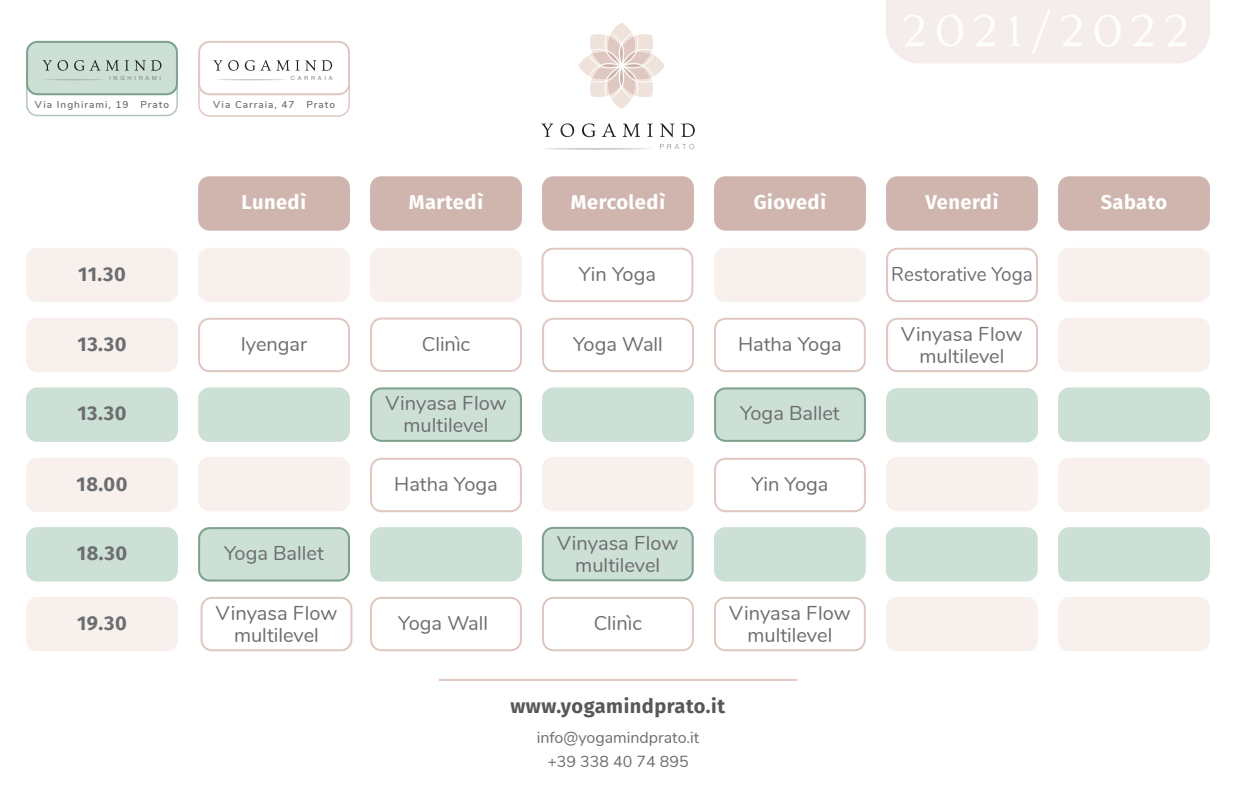
<style>
.page{position:relative;width:1236px;height:794px;background:#fff}
.page>*{position:absolute;margin:0;border:0;box-sizing:border-box;transform-origin:0 0}
.t1{font:20px/22px "Nunito";color:#6c6d70;text-align:center}
.t2{font:700 20px "Fira Sans";letter-spacing:.025em;color:#fff}
.t3{font:700 20px "Fira Sans";letter-spacing:.025em;color:#6c6d70}
.t4{font:700 20px "Fira Sans";letter-spacing:.025em;color:#57585a}
.t5{font:20px "Nunito";color:#6c6d70;scale:.94 1}
.t6{font:16px/24px "Nunito";color:#6c6d70;text-align:center}
.t7{font:600 10px "Nunito";letter-spacing:.1em;color:#6c6d70}
.t8{font:5.6px "Helvetica";letter-spacing:.5em;color:#808285}
</style>
<div class="page">
<div style="left:886px;top:0;width:324px;height:64px;background:#f4edeb"></div>
<svg style="left:541px;top:124px;width:12px;height:13px"></svg>
<svg style="left:561px;top:123px;width:13px;height:14px"></svg>
<svg style="left:582px;top:123px;width:13px;height:14px"></svg>
<svg style="left:602px;top:123px;width:14px;height:14px"></svg>
<svg style="left:623px;top:124px;width:17px;height:13px"></svg>
<svg style="left:647px;top:124px;width:6px;height:13px"></svg>
<svg style="left:660px;top:124px;width:14px;height:13px"></svg>
<svg style="left:681px;top:123px;width:14px;height:14px"></svg>
<svg style="left:552px;top:149px;width:91px;height:1px"></svg>
<svg style="left:660px;top:144px;width:34px;height:5px"></svg>
<svg style="left:578px;top:23px;width:87px;height:86px"></svg>
<hr style="left:439px;top:679px;width:358px;height:2px;background:#dfc8c2">
<div style="left:26px;top:597px;width:152px;height:54px;background:#f7f0ed;border-radius:11px"></div>
<div style="left:198px;top:176px;width:152px;height:55px;background:#cfb5ae;border-radius:11px"></div>
<div style="left:370px;top:176px;width:152px;height:55px;background:#cfb5ae;border-radius:11px"></div>
<div style="left:542px;top:176px;width:152px;height:55px;background:#cfb5ae;border-radius:11px"></div>
<div style="left:714px;top:176px;width:152px;height:55px;background:#cfb5ae;border-radius:11px"></div>
<div style="left:886px;top:176px;width:152px;height:55px;background:#cfb5ae;border-radius:11px"></div>
<div style="left:886px;top:597px;width:152px;height:54px;background:#f7f0ed;border-radius:11px"></div>
<svg style="left:542px;top:527px;width:152px;height:54px;background:#c5dacf"></svg>
<svg style="left:370px;top:387px;width:152px;height:55px;background:#c5dacf"></svg>
<svg style="left:370px;top:597px;width:152px;height:54px"></svg>
<div style="left:886px;top:388px;width:152px;height:54px;background:#cce0d5;border-radius:11px"></div>
<div style="left:542px;top:387px;width:152px;height:55px;background:#cce0d5;border-radius:11px"></div>
<div style="left:1058px;top:176px;width:152px;height:55px;background:#cfb5ae;border-radius:11px"></div>
<div style="left:1058px;top:597px;width:152px;height:54px;background:#f7f0ed;border-radius:11px"></div>
<div style="left:198px;top:387px;width:152px;height:55px;background:#cce0d5;border-radius:11px"></div>
<svg style="left:201px;top:597px;width:151px;height:54px"></svg>
<div style="left:1058px;top:387px;width:152px;height:55px;background:#cce0d5;border-radius:11px"></div>
<div style="left:26px;top:527px;width:152px;height:54px;background:#cce0d5;border-radius:11px"></div>
<svg style="left:198px;top:527px;width:152px;height:54px;background:#c5dbcf"></svg>
<div style="left:370px;top:527px;width:152px;height:54px;background:#cce0d5;border-radius:11px"></div>
<div style="left:714px;top:527px;width:152px;height:54px;background:#cce0d5;border-radius:11px"></div>
<div style="left:886px;top:527px;width:152px;height:54px;background:#cce0d5;border-radius:11px"></div>
<div style="left:1058px;top:527px;width:152px;height:54px;background:#cce0d5;border-radius:11px"></div>
<svg style="left:542px;top:597px;width:152px;height:54px"></svg>
<div style="left:26px;top:458px;width:152px;height:54px;background:#f7f0ed;border-radius:11px"></div>
<svg style="left:370px;top:458px;width:152px;height:54px"></svg>
<div style="left:1058px;top:458px;width:152px;height:54px;background:#f7f0ed;border-radius:11px"></div>
<div style="left:198px;top:457px;width:152px;height:54px;background:#f7f0ed;border-radius:11px"></div>
<div style="left:542px;top:457px;width:152px;height:54px;background:#f7f0ed;border-radius:11px"></div>
<div style="left:886px;top:457px;width:152px;height:54px;background:#f7f0ed;border-radius:11px"></div>
<div style="left:26px;top:248px;width:152px;height:54px;background:#f7f0ed;border-radius:11px"></div>
<div style="left:26px;top:318px;width:152px;height:54px;background:#f7f0ed;border-radius:11px"></div>
<svg style="left:198px;top:318px;width:152px;height:54px"></svg>
<svg style="left:542px;top:318px;width:152px;height:54px"></svg>
<svg style="left:370px;top:317px;width:152px;height:55px"></svg>
<div style="left:714px;top:248px;width:152px;height:54px;background:#f7f0ed;border-radius:11px"></div>
<svg style="left:886px;top:248px;width:152px;height:54px"></svg>
<div style="left:198px;top:248px;width:152px;height:54px;background:#f7f0ed;border-radius:11px"></div>
<div style="left:370px;top:248px;width:152px;height:54px;background:#f7f0ed;border-radius:11px"></div>
<svg style="left:542px;top:248px;width:151px;height:54px"></svg>
<div style="left:1058px;top:248px;width:152px;height:54px;background:#f7f0ed;border-radius:11px"></div>
<div style="left:1058px;top:317px;width:152px;height:55px;background:#f7f0ed;border-radius:11px"></div>
<div style="left:26px;top:387px;width:152px;height:55px;background:#cce0d5;border-radius:11px"></div>
<svg style="left:886px;top:318px;width:152px;height:54px"></svg>
<svg style="left:714px;top:458px;width:152px;height:54px"></svg>
<svg style="left:714px;top:387px;width:152px;height:55px;background:#c5dacf"></svg>
<svg style="left:198px;top:41px;width:152px;height:76px"></svg>
<svg style="left:26px;top:41px;width:152px;height:75px"></svg>
<svg style="left:714px;top:597px;width:152px;height:54px"></svg>
<svg style="left:714px;top:318px;width:152px;height:54px"></svg>
<p class="t8" style="left:109px;top:74px;width:53px">INGHIRAMI</p>
<p class="t8" style="left:291px;top:74px;width:43px">CARRAIA</p>
<p class="t7" style="left:35px;top:97px;width:136px">Via Inghirami, 19 Prato</p>
<p class="t7" style="left:213px;top:97px;width:123px">Via Carraia, 47 Prato</p>
<p class="t3" style="left:78px;top:257px;width:49px">11.30</p>
<p class="t2" style="left:242px;top:185px;width:66px">Lunedì</p>
<p class="t2" style="left:409px;top:185px;width:76px">Martedì</p>
<p class="t2" style="left:571px;top:185px;width:96px">Mercoledì</p>
<p class="t2" style="left:754px;top:185px;width:74px">Giovedì</p>
<p class="t2" style="left:925px;top:185px;width:75px">Venerdì</p>
<p class="t2" style="left:1101px;top:185px;width:68px">Sabato</p>
<p class="t1" style="left:579px;top:262px;width:79px">Yin Yoga</p>
<p class="t5" style="left:891px;top:259px;width:152px">Restorative Yoga</p>
<p class="t3" style="left:78px;top:327px;width:50px">13.30</p>
<p class="t3" style="left:78px;top:396px;width:50px">13.30</p>
<p class="t1" style="left:241px;top:332px;width:68px">Iyengar</p>
<p class="t1" style="left:422px;top:331px;width:50px">Clinìc</p>
<p class="t1" style="left:573px;top:332px;width:91px">Yoga Wall</p>
<p class="t1" style="left:385px;top:391px;width:123px">Vinyasa Flow multilevel</p>
<p class="t3" style="left:77px;top:467px;width:52px">18.00</p>
<p class="t1" style="left:394px;top:472px;width:105px">Hatha Yoga</p>
<p class="t3" style="left:77px;top:536px;width:52px">18.30</p>
<p class="t3" style="left:77px;top:606px;width:51px">19.30</p>
<p class="t1" style="left:224px;top:541px;width:101px">Yoga Ballet</p>
<p class="t1" style="left:216px;top:600px;width:123px">Vinyasa Flow multilevel</p>
<p class="t1" style="left:398px;top:611px;width:91px">Yoga Wall</p>
<p class="t1" style="left:557px;top:531px;width:123px">Vinyasa Flow multilevel</p>
<p class="t1" style="left:594px;top:611px;width:50px">Clinìc</p>
<p class="t1" style="left:738px;top:332px;width:105px">Hatha Yoga</p>
<p class="t1" style="left:740px;top:401px;width:101px">Yoga Ballet</p>
<p class="t1" style="left:751px;top:472px;width:79px">Yin Yoga</p>
<p class="t1" style="left:729px;top:600px;width:123px">Vinyasa Flow multilevel</p>
<p class="t4" style="left:510px;top:689px;width:216px">www.yogamindprato.it</p>
<p class="t6" style="left:537px;top:724px;width:164px">info@yogamindprato.it +39 338 40 74 895</p>
<p class="t1" style="left:901px;top:321px;width:123px">Vinyasa Flow multilevel</p>
</div>
